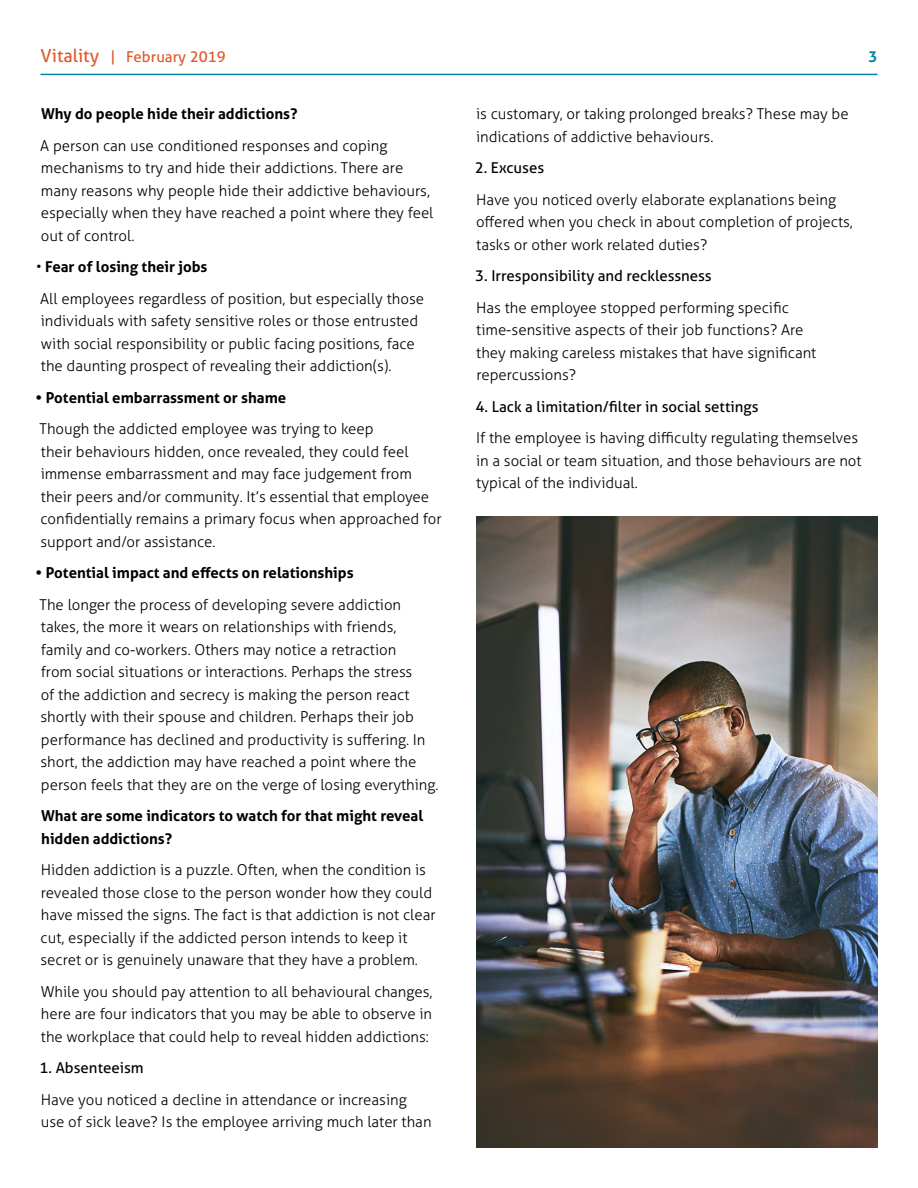
<style>
.page{position:relative;width:918px;height:1188px;background:#fff}
.page>*{position:absolute;margin:0;border:0;box-sizing:border-box;transform-origin:0 0}
.t1{font:300 15px/22.5px "Aller";color:#000}
.t2{font:700 15px/22.5px "Aller";color:#000}
.t3{font:15px "Aller";color:#000}
.t4{font:15px "Aller";color:#de592b}
.t5{font:700 15px "Aller";color:#0084a9}
.s1{font-size:18px}
.s2{font-weight:700}
</style>
<div class="page">
<hr style="left:40px;top:74px;width:838px;height:1px;background:#0084a9">
<img style="left:476px;top:516px;width:402px;height:632px">
<p class="t4" style="left:40px;top:48px;width:187px"><span class="s1">Vitality</span> | February 2019</p>
<p class="t5" style="left:869px;top:48px;width:10px">3</p>
<p class="t2" style="left:41px;top:102px;width:258px">Why do people hide their addictions?</p>
<p class="t1" style="left:40px;top:134px;width:395px">A person can use conditioned responses and coping mechanisms to try and hide their addictions. There are many reasons why people hide their addictive behaviours, especially when they have reached a point where they feel out of control.</p>
<p class="t1" style="left:36px;top:251px;width:389px;line-height:31.5px">• <span class="s2">Fear of losing their jobs<br></span>All employees regardless of position, but especially those</p>
<p class="t1" style="left:41px;top:310px;width:379px">individuals with safety sensitive roles or those entrusted with social responsibility or public facing positions, face the daunting prospect of revealing their addiction(s).</p>
<p class="t2" style="left:36px;top:386px;width:252px">• Potential embarrassment or shame</p>
<p class="t1" style="left:40px;top:418px;width:404px">Though the addicted employee was trying to keep<br>their behaviours hidden, once revealed, they could feel immense embarrassment and may face judgement from their peers and/or community. It’s essential that employee confidentially remains a primary focus when approached for support and/or assistance.</p>
<p class="t2" style="left:36px;top:561px;width:319px">• Potential impact and effects on relationships</p>
<p class="t1" style="left:40px;top:593px;width:401px">The longer the process of developing severe addiction takes, the more it wears on relationships with friends, family and co-workers. Others may notice a retraction<br>from social situations or interactions. Perhaps the stress<br>of the addiction and secrecy is making the person react shortly with their spouse and children. Perhaps their job performance has declined and productivity is suffering. In short, the addiction may have reached a point where the person feels that they are on the verge of losing everything.</p>
<p class="t2" style="left:41px;top:804px;width:384px">What are some indicators to watch for that might reveal hidden addictions?</p>
<p class="t1" style="left:40px;top:859px;width:397px">Hidden addiction is a puzzle. Often, when the condition is revealed those close to the person wonder how they could have missed the signs. The fact is that addiction is not clear cut, especially if the addicted person intends to keep it secret or is genuinely unaware that they have a problem.</p>
<p class="t1" style="left:41px;top:980px;width:393px;text-align:justify">While you should pay attention to all behavioural changes, here are four indicators that you may be able to observe in the workplace that could help to reveal hidden addictions:</p>
<p class="t3" style="left:40px;top:1059px;width:106px">1. Absenteeism</p>
<p class="t1" style="left:41px;top:1088px;width:392px">Have you noticed a decline in attendance or increasing use of sick leave? Is the employee arriving much later than</p>
<p class="t1" style="left:476px;top:103px;width:374px">is customary, or taking prolonged breaks? These may be indications of addictive behaviours.</p>
<p class="t3" style="left:475px;top:159px;width:71px">2. Excuses</p>
<p class="t1" style="left:476px;top:188px;width:378px">Have you noticed overly elaborate explanations being offered when you check in about completion of projects, tasks or other work related duties?</p>
<p class="t3" style="left:475px;top:267px;width:238px">3. Irresponsibility and recklessness</p>
<p class="t1" style="left:476px;top:296px;width:342px">Has the employee stopped performing specific time-sensitive aspects of their job functions? Are they making careless mistakes that have significant repercussions?</p>
<p class="t3" style="left:476px;top:397px;width:284px">4. Lack a limitation/filter in social settings</p>
<p class="t1" style="left:476px;top:427px;width:387px">If the employee is having difficulty regulating themselves in a social or team situation, and those behaviours are not typical of the individual.</p>
</div>
